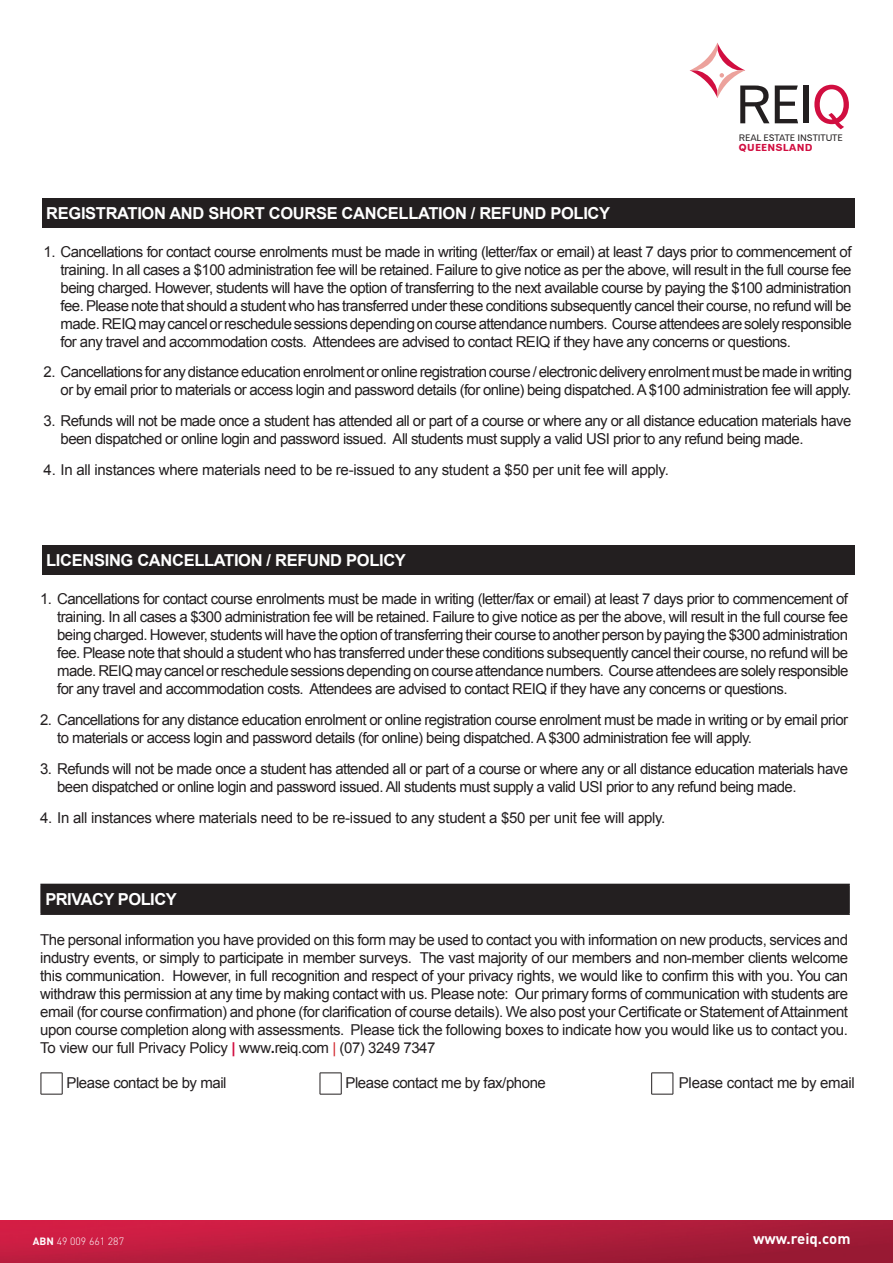
<style>
.page{position:relative;width:893px;height:1263px;background:#fff}
.page>*{position:absolute;margin:0;border:0;box-sizing:border-box;transform-origin:0 0}
.t1{font:52.2px "Gothic 720 BT Roman B";color:#231f20}
.t2{font:700 16.5px "Arial";letter-spacing:-.02em;color:#fff}
.t3{font:15px/18px "Arial";letter-spacing:-.04em;color:#231f20;text-align:justify}
.t4{font:15px "Arial";letter-spacing:-.02em;color:#231f20}
.t5{font:700 15px "DIN";color:#fff}
.t6{font:300 10.5px "DIN";color:#fff}
.t7{font:9.9px "Gothic 720 BT Bold B";letter-spacing:.03em;color:#d10e40}
.t8{font:9.15px "Gothic 720 BT Roman B";letter-spacing:-.01em;color:#231f20}
.s1{color:#d10e40}
.s2{font-weight:700;color:#d10e40}
.s3{font-weight:700}
.s4{color:#d1232a}
</style>
<div class="page">
<img style="left:0;top:1220px;width:893px;height:43px">
<svg style="left:690px;top:43px;width:55px;height:55px"></svg>
<div style="left:42px;top:545px;width:812px;height:30px;background:#231f20"></div>
<div style="left:42px;top:198px;width:812px;height:30px;background:#231f20"></div>
<div style="left:41px;top:884px;width:808px;height:30px;background:#231f20"></div>
<hr style="left:40px;top:884px;width:810px;height:1px;background:#231f20">
<hr style="left:40px;top:885px;width:2px;height:28px;background:#231f20">
<hr style="left:848px;top:885px;width:2px;height:28px;background:#231f20">
<hr style="left:40px;top:913px;width:810px;height:2px;background:#231f20">
<svg style="left:41px;top:1072px;width:22px;height:23px"></svg>
<svg style="left:320px;top:1072px;width:22px;height:23px"></svg>
<svg style="left:651px;top:1072px;width:23px;height:23px"></svg>
<p class="t1" style="left:735px;top:73px;width:118px">REI<span class="s1">Q</span></p>
<p class="t2" style="left:46px;top:202px;width:565px">REGISTRATION AND SHORT COURSE CANCELLATION / REFUND POLICY</p>
<p class="t8" style="left:739px;top:132px;width:105px">REAL ESTATE INSTITUTE</p>
<p class="t7" style="left:739px;top:142px;width:75px">QUEENSLAND</p>
<p class="t3" style="left:61px;top:242px;width:793px;text-indent:-17px">1. Cancellations for contact course enrolments must be made in writing (letter/fax or email) at least 7 days prior to commencement of training. In all cases a $100 administration fee will be retained. Failure to give notice as per the above, will result in the full course fee being charged. However, students will have the option of transferring to the next available course by paying the $100 administration fee. Please note that should a student who has transferred under these conditions subsequently cancel their course, no refund will be made. REIQ may cancel or reschedule sessions depending on course attendance numbers. Course attendees are solely responsible for any travel and accommodation costs. Attendees are advised to contact REIQ if they have any concerns or questions.</p>
<p class="t3" style="left:44px;top:363px;width:810px;text-align:right">2. Cancellations for any distance education enrolment or online registration course / electronic delivery enrolment must be made in writing or by email prior to materials or access login and password details (for online) being dispatched. A $100 administration fee will apply.</p>
<p class="t3" style="left:61px;top:412px;width:792px;text-indent:-17px">3. Refunds will not be made once a student has attended all or part of a course or where any or all distance education materials have been dispatched or online login and password issued. All students must supply a valid USI prior to any refund being made.</p>
<p class="t4" style="left:44px;top:460px;width:627px">4. In all instances where materials need to be re-issued to any student a $50 per unit fee will apply.</p>
<p class="t2" style="left:46px;top:550px;width:361px">LICENSING CANCELLATION / REFUND POLICY</p>
<p class="t3" style="left:57px;top:590px;width:793px;text-indent:-17px">1. Cancellations for contact course enrolments must be made in writing (letter/fax or email) at least 7 days prior to commencement of training. In all cases a $300 administration fee will be retained. Failure to give notice as per the above, will result in the full course fee being charged. However, students will have the option of transferring their course to another person by paying the $300 administration fee. Please note that should a student who has transferred under these conditions subsequently cancel their course, no refund will be made. REIQ may cancel or reschedule sessions depending on course attendance numbers. Course attendees are solely responsible for any travel and accommodation costs. Attendees are advised to contact REIQ if they have any concerns or questions.</p>
<p class="t3" style="left:57px;top:711px;width:792px;text-indent:-17px">2. Cancellations for any distance education enrolment or online registration course enrolment must be made in writing or by email prior to materials or access login and password details (for online) being dispatched. A $300 administration fee will apply.</p>
<p class="t3" style="left:57px;top:760px;width:792px;text-indent:-17px">3. Refunds will not be made once a student has attended all or part of a course or where any or all distance education materials have been dispatched or online login and password issued. All students must supply a valid USI prior to any refund being made.</p>
<p class="t4" style="left:40px;top:807px;width:627px">4. In all instances where materials need to be re-issued to any student a $50 per unit fee will apply.</p>
<p class="t2" style="left:45px;top:889px;width:133px">PRIVACY POLICY</p>
<p class="t3" style="left:40px;top:931px;width:809px">The personal information you have provided on this form may be used to contact you with information on new products, services and industry events, or simply to participate in member surveys. The vast majority of our members and non-member clients welcome this communication. However, in full recognition and respect of your privacy rights, we would like to confirm this with you. You can withdraw this permission at any time by making contact with us. Please note: Our primary forms of communication with students are email (for course confirmation) and phone (for clarification of course details). We also post your Certificate or Statement of Attainment upon course completion along with assessments. Please tick the following boxes to indicate how you would like us to contact you.<br>To view our full Privacy Policy <span class="s2">|</span> www<span class="s3">.</span>reiq.com <span class="s4">|</span> (07) 3249 7347</p>
<p class="t3" style="left:66px;top:1074px;width:162px">Please contact be by mail</p>
<p class="t3" style="left:345px;top:1074px;width:202px">Please contact me by fax/phone</p>
<p class="t4" style="left:679px;top:1073px;width:177px">Please contact me by email</p>
<p class="t6" style="left:33px;top:1235px;width:93px"><span class="s3">ABN</span> 49 009 661 287</p>
<p class="t5" style="left:753px;top:1229px;width:99px">www.reiq.com</p>
</div>
